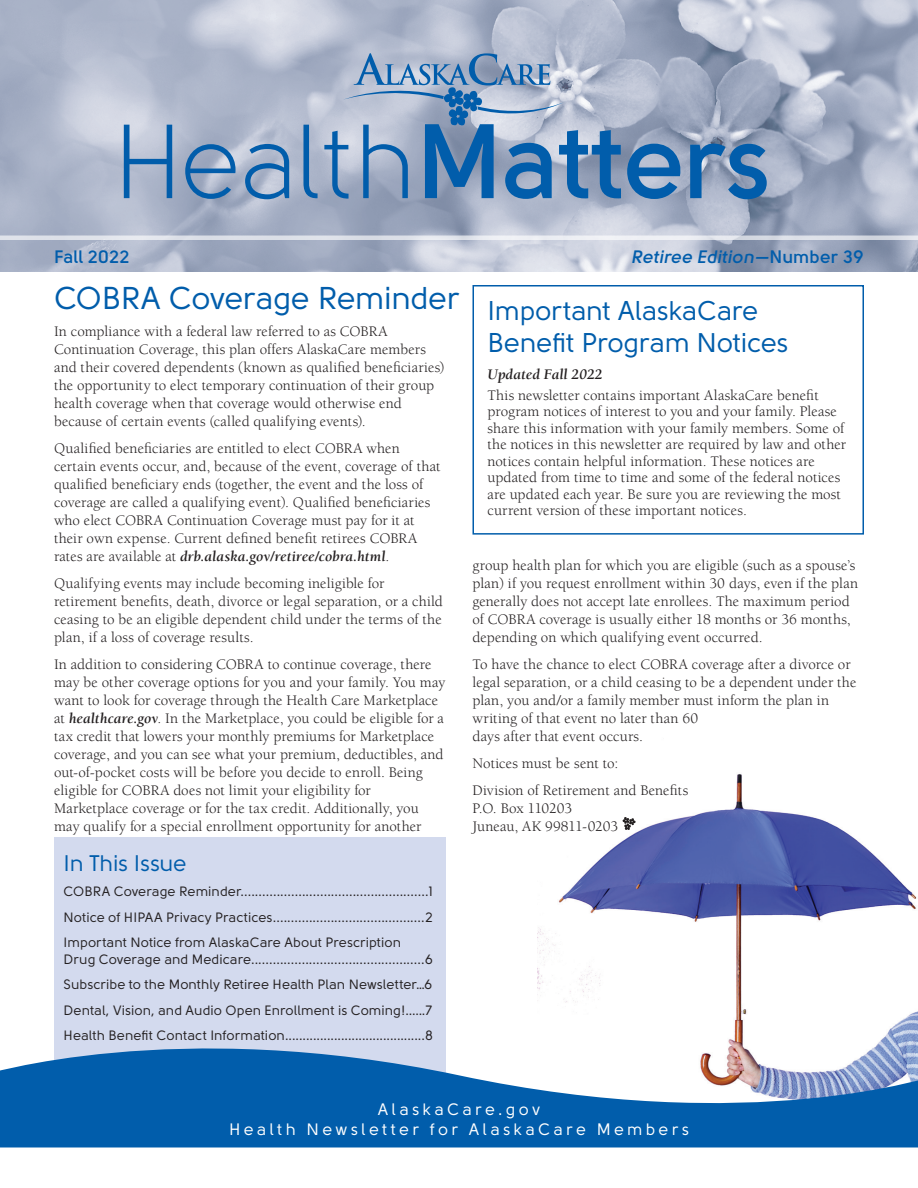
<style>
.page{position:relative;width:918px;height:1188px;background:#fff}
.page>*{position:absolute;margin:0;border:0;box-sizing:border-box;transform-origin:0 0}
.t1{font:700 105px "Solomon Sans Semi";letter-spacing:-.015em;color:#015dab}
.t2{font:31.5px "Solomon Sans Normal";letter-spacing:-.01em;color:#015dab}
.t3{font:27px/31.5px "Solomon Sans Normal";letter-spacing:-.01em;color:#015dab}
.t4{font:22.5px "Solomon Sans Normal";letter-spacing:-.005em;color:#015dab}
.t5{font:18px "Solomon Sans Semi Bold Italic";color:#015dab}
.t6{font:700 18px "Solomon Sans Semi";color:#015dab}
.t7{font:16.5px/19.8px "Solomon Sans Normal";letter-spacing:.2em;color:#fff;text-align:center}
.t8{font:15px/18px "Berkeley Std";letter-spacing:.005em;color:#231f20}
.t9{font:italic 700 15px "Berkeley Std";color:#231f20}
.t10{font:13.5px/25.5px "Solomon Sans Normal";letter-spacing:.005em;color:#231f20;text-align:justify}
.s1{font-family:"Solomon Sans Book";font-weight:400}
.s2{font-family:"Solomon Sans Semi";font-weight:700}
.s3{font-weight:700;font-style:italic}
</style>
<div class="page">
<img style="left:0;top:0;width:918px;height:272px">
<svg style="left:0;top:236px;width:918px;height:4px;background:#e1e4eb"></svg>
<svg style="left:343px;top:53px;width:221px;height:73px;background:#9bafcb"></svg>
<img style="left:537px;top:774px;width:381px;height:241px">
<div style="left:54px;top:838px;width:391px;height:266px;background:#d3daee"></div>
<svg style="left:0;top:1015px;width:918px;height:132px;fill:#015dab"></svg>
<div style="left:472px;top:285px;width:392px;height:250px;border:2px solid #015dab"></div>
<svg style="left:623px;top:817px;width:13px;height:13px"></svg>
<h1 class="t1" style="left:112px;top:101px;width:661px"><span class="s1">Health</span>Matters</h1>
<p class="t6" style="left:54px;top:246px;width:77px">Fall 2022</p>
<p class="t5" style="left:631px;top:246px;width:235px">Retiree Edition—<span class="s2">Number 39</span></p>
<h2 class="t2" style="left:54px;top:280px;width:407px">COBRA Coverage Reminder</h2>
<p class="t8" style="left:54px;top:322px;width:392px">In compliance with a federal law referred to as COBRA Continuation Coverage, this plan offers AlaskaCare members and their covered dependents (known as qualified beneficiaries) the opportunity to elect temporary continuation of their group health coverage when that coverage would otherwise end because of certain events (called qualifying events).</p>
<p class="t8" style="left:54px;top:439px;width:388px">Qualified beneficiaries are entitled to elect COBRA when certain events occur, and, because of the event, coverage of that qualified beneficiary ends (together, the event and the loss of coverage are called a qualifying event). Qualified beneficiaries who elect COBRA Continuation Coverage must pay for it at their own expense. Current defined benefit retirees COBRA rates are available at <span class="s3">drb.alaska.gov/retiree/cobra.html</span>.</p>
<p class="t8" style="left:54px;top:574px;width:391px">Qualifying events may include becoming ineligible for retirement benefits, death, divorce or legal separation, or a child ceasing to be an eligible dependent child under the terms of the plan, if a loss of coverage results.</p>
<p class="t8" style="left:54px;top:655px;width:393px">In addition to considering COBRA to continue coverage, there may be other coverage options for you and your family. You may want to look for coverage through the Health Care Marketplace at <span class="s3">healthcare.gov</span>. In the Marketplace, you could be eligible for a tax credit that lowers your monthly premiums for Marketplace coverage, and you can see what your premium, deductibles, and out-of-pocket costs will be before you decide to enroll. Being eligible for COBRA does not limit your eligibility for Marketplace coverage or for the tax credit. Additionally, you may qualify for a special enrollment opportunity for another</p>
<h3 class="t4" style="left:64px;top:850px;width:125px">In This Issue</h3>
<p class="t10" style="left:64px;top:879px;width:371px">COBRA Coverage Reminder....................................................1<br>Notice of HIPAA Privacy Practices..........................................2<br>Important Notice from AlaskaCare About Prescription</p>
<p class="t10" style="left:64px;top:946px;width:371px">Drug Coverage and Medicare................................................6<br>Subscribe to the Monthly Retiree Health Plan Newsletter...6<br>Dental, Vision, and Audio Open Enrollment is Coming!......7<br>Health Benefit Contact Information........................................8</p>
<h3 class="t3" style="left:488px;top:295px;width:302px">Important AlaskaCare<br>Benefit Program Notices</h3>
<p class="t9" style="left:488px;top:366px;width:117px">Updated Fall 2022</p>
<p class="t8" style="left:488px;top:387px;width:360px;line-height:16.5px">This newsletter contains important AlaskaCare benefit program notices of interest to you and your family. Please share this information with your family members. Some of the notices in this newsletter are required by law and other notices contain helpful information. These notices are updated from time to time and some of the federal notices are updated each year. Be sure you are reviewing the most current version of these important notices.</p>
<p class="t8" style="left:472px;top:556px;width:387px">group health plan for which you are eligible (such as a spouse’s plan) if you request enrollment within 30 days, even if the plan generally does not accept late enrollees. The maximum period of COBRA coverage is usually either 18 months or 36 months, depending on which qualifying event occurred.</p>
<p class="t8" style="left:472px;top:655px;width:385px">To have the chance to elect COBRA coverage after a divorce or legal separation, or a child ceasing to be a dependent under the plan, you and/or a family member must inform the plan in writing of that event no later than 60<br>days after that event occurs.</p>
<p class="t8" style="left:472px;top:750px;width:217px;line-height:27px">Notices must be sent to:<br>Division of Retirement and Benefits</p>
<p class="t8" style="left:472px;top:799px;width:147px">P.O. Box 110203<br>Juneau, AK 99811-0203</p>
<p class="t7" style="left:229px;top:1099px;width:461px">AlaskaCare.gov<br>Health Newsletter for AlaskaCare Members</p>
</div>
